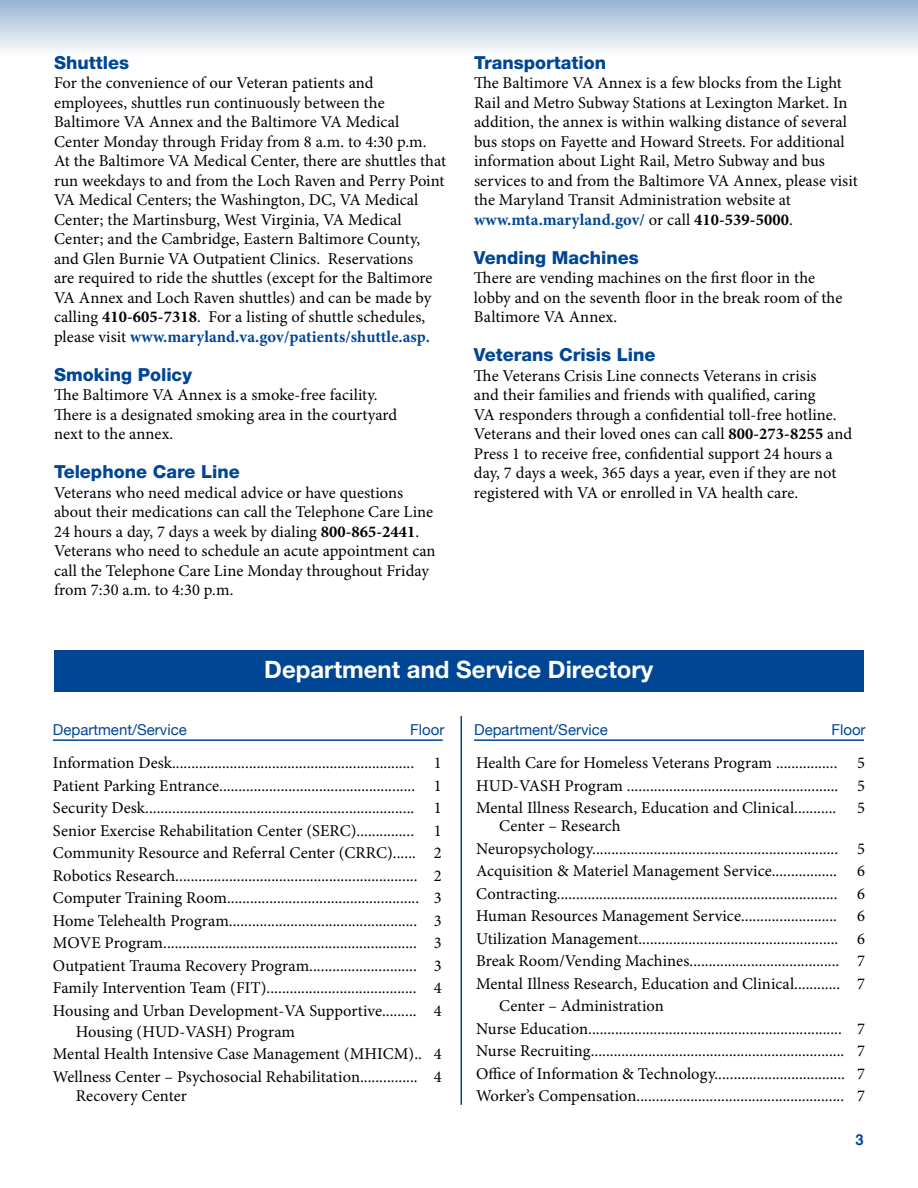
<style>
.page{position:relative;width:918px;height:1188px;background:#fff}
.page>*{position:absolute;margin:0;border:0;box-sizing:border-box;transform-origin:0 0}
.Page_Headline{font:700 24px "Helvetica Neue";color:#fff}
.Text_Subhead{font:800 18px "Helvetica Neue";color:#004694}
.Page_Text{font:16.5px/19.5px "Minion Pro";letter-spacing:.005em;color:#000}
.Page_Text-2{font:700 16.5px "Minion Pro";letter-spacing:.005em;color:#004694}
.Bold_Sans_Text{font:15px "Helvetica Neue";color:#004694}
.t1{font:700 15px "Helvetica";color:#004694}
.s1{font-weight:700}
.s2{font-weight:700;color:#004694}
.s3{font-weight:400;color:#000}
.s4{color:#000}
</style>
<div class="page">
<div style="left:0;top:0;width:918px;height:56px;background:linear-gradient(to bottom,#97b3d3,#fbfcfd)"></div>
<hr style="left:53px;top:739px;width:390px;height:2px;background:#004694">
<hr style="left:474px;top:739px;width:390px;height:2px;background:#004694">
<div style="left:54px;top:650px;width:810px;height:42px;background:#004694"></div>
<hr style="left:460px;top:716px;width:2px;height:389px;background:#004694">
<p class="Text_Subhead" style="left:54px;top:51px;width:77px">Shuttles</p>
<p class="Page_Text" style="left:54px;top:73px;width:394px">For the convenience of our Veteran patients and employees, shuttles run continuously between the Baltimore VA Annex and the Baltimore VA Medical Center Monday through Friday from 8 a.m. to 4:30 p.m.<br>At the Baltimore VA Medical Center, there are shuttles that run weekdays to and from the Loch Raven and Perry Point VA Medical Centers; the Washington, DC, VA Medical Center; the Martinsburg, West Virginia, VA Medical Center; and the Cambridge, Eastern Baltimore County, and Glen Burnie VA Outpatient Clinics. Reservations<br>are required to ride the shuttles (except for the Baltimore VA Annex and Loch Raven shuttles) and can be made by calling <span class="s1">410-605-7318</span>. For a listing of shuttle schedules, please visit <span class="s2">www.maryland.va.gov/patients/shuttle.asp.</span></p>
<p class="Text_Subhead" style="left:54px;top:363px;width:140px">Smoking Policy</p>
<p class="Page_Text" style="left:54px;top:385px;width:345px">The Baltimore VA Annex is a smoke-free facility.<br>There is a designated smoking area in the courtyard next to the annex.</p>
<p class="Text_Subhead" style="left:54px;top:461px;width:187px">Telephone Care Line</p>
<p class="Page_Text" style="left:54px;top:483px;width:383px">Veterans who need medical advice or have questions about their medications can call the Telephone Care Line 24 hours a day, 7 days a week by dialing <span class="s1">800-865-2441</span>.<br>Veterans who need to schedule an acute appointment can call the Telephone Care Line Monday throughout Friday from 7:30 a.m. to 4:30 p.m.</p>
<p class="Text_Subhead" style="left:474px;top:51px;width:134px">Transportation</p>
<p class="Page_Text" style="left:474px;top:73px;width:385px">The Baltimore VA Annex is a few blocks from the Light Rail and Metro Subway Stations at Lexington Market. In addition, the annex is within walking distance of several bus stops on Fayette and Howard Streets. For additional information about Light Rail, Metro Subway and bus services to and from the Baltimore VA Annex, please visit the Maryland Transit Administration website at</p>
<p class="Page_Text-2" style="left:474px;top:208px;width:320px">www.mta.maryland.gov/ <span class="s3">or call</span> <span class="s4">410-539-5000</span><span class="s3">.</span></p>
<p class="Text_Subhead" style="left:474px;top:246px;width:166px">Vending Machines</p>
<p class="Page_Text" style="left:474px;top:268px;width:370px">There are vending machines on the first floor in the lobby and on the seventh floor in the break room of the<br>Baltimore VA Annex.</p>
<p class="Text_Subhead" style="left:474px;top:344px;width:183px">Veterans Crisis Line</p>
<p class="Page_Text" style="left:474px;top:366px;width:380px">The Veterans Crisis Line connects Veterans in crisis<br>and their families and friends with qualified, caring<br>VA responders through a confidential toll-free hotline.<br>Veterans and their loved ones can call <span class="s1">800-273-8255</span> and Press 1 to receive free, confidential support 24 hours a day, 7 days a week, 365 days a year, even if they are not registered with VA or enrolled in VA health care.</p>
<h2 class="Page_Headline" style="left:264px;top:655px;width:390px">Department and Service Directory</h2>
<p class="Bold_Sans_Text" style="left:53px;top:719px;width:135px">Department/Service</p>
<p class="Bold_Sans_Text" style="left:410px;top:719px;width:36px">Floor</p>
<p class="Bold_Sans_Text" style="left:474px;top:719px;width:135px">Department/Service</p>
<p class="Bold_Sans_Text" style="left:831px;top:719px;width:36px">Floor</p>
<p class="Page_Text" style="left:53px;top:754px;width:390px">Information Desk............................................................... 1</p>
<p class="Page_Text" style="left:53px;top:776px;width:390px">Patient Parking Entrance................................................... 1</p>
<p class="Page_Text" style="left:53px;top:799px;width:390px">Security Desk...................................................................... 1</p>
<p class="Page_Text" style="left:53px;top:821px;width:390px">Senior Exercise Rehabilitation Center (SERC)............... 1</p>
<p class="Page_Text" style="left:53px;top:844px;width:390px">Community Resource and Referral Center (CRRC)...... 2</p>
<p class="Page_Text" style="left:53px;top:866px;width:390px">Robotics Research............................................................... 2</p>
<p class="Page_Text" style="left:53px;top:889px;width:390px">Computer Training Room.................................................. 3</p>
<p class="Page_Text" style="left:53px;top:911px;width:390px">Home Telehealth Program................................................. 3</p>
<p class="Page_Text" style="left:53px;top:934px;width:390px">MOVE Program.................................................................. 3</p>
<p class="Page_Text" style="left:53px;top:956px;width:390px">Outpatient Trauma Recovery Program............................ 3</p>
<p class="Page_Text" style="left:53px;top:979px;width:390px">Family Intervention Team (FIT)....................................... 4</p>
<p class="Page_Text" style="left:53px;top:1001px;width:390px">Housing and Urban Development-VA Supportive......... 4</p>
<p class="Page_Text" style="left:76px;top:1022px;width:221px">Housing (HUD-VASH) Program</p>
<p class="Page_Text" style="left:53px;top:1045px;width:390px">Mental Health Intensive Case Management (MHICM).. 4</p>
<p class="Page_Text" style="left:53px;top:1067px;width:390px">Wellness Center – Psychosocial Rehabilitation............... 4</p>
<p class="Page_Text" style="left:76px;top:1087px;width:113px">Recovery Center</p>
<p class="Page_Text" style="left:476px;top:754px;width:390px">Health Care for Homeless Veterans Program ................ 5</p>
<p class="Page_Text" style="left:476px;top:776px;width:390px">HUD-VASH Program ....................................................... 5</p>
<p class="Page_Text" style="left:476px;top:799px;width:362px">Mental Illness Research, Education and Clinical...........</p>
<p class="Page_Text" style="left:857px;top:799px;width:9px">5</p>
<p class="Page_Text" style="left:499px;top:817px;width:123px">Center – Research</p>
<p class="Page_Text" style="left:476px;top:839px;width:390px">Neuropsychology................................................................ 5</p>
<p class="Page_Text" style="left:476px;top:862px;width:390px">Acquisition &amp; Materiel Management Service................. 6</p>
<p class="Page_Text" style="left:476px;top:884px;width:390px">Contracting......................................................................... 6</p>
<p class="Page_Text" style="left:476px;top:907px;width:390px">Human Resources Management Service......................... 6</p>
<p class="Page_Text" style="left:476px;top:929px;width:390px">Utilization Management.................................................... 6</p>
<p class="Page_Text" style="left:476px;top:952px;width:390px">Break Room/Vending Machines....................................... 7</p>
<p class="Page_Text" style="left:476px;top:974px;width:390px">Mental Illness Research, Education and Clinical............ 7</p>
<p class="Page_Text" style="left:499px;top:997px;width:166px">Center – Administration</p>
<p class="Page_Text" style="left:476px;top:1019px;width:390px">Nurse Education.................................................................. 7</p>
<p class="Page_Text" style="left:476px;top:1042px;width:390px">Nurse Recruiting.................................................................. 7</p>
<p class="Page_Text" style="left:476px;top:1064px;width:390px">Office of Information &amp; Technology.................................. 7</p>
<p class="Page_Text" style="left:476px;top:1087px;width:390px">Worker’s Compensation...................................................... 7</p>
<p class="t1" style="left:856px;top:1131px;width:10px">3</p>
</div>
